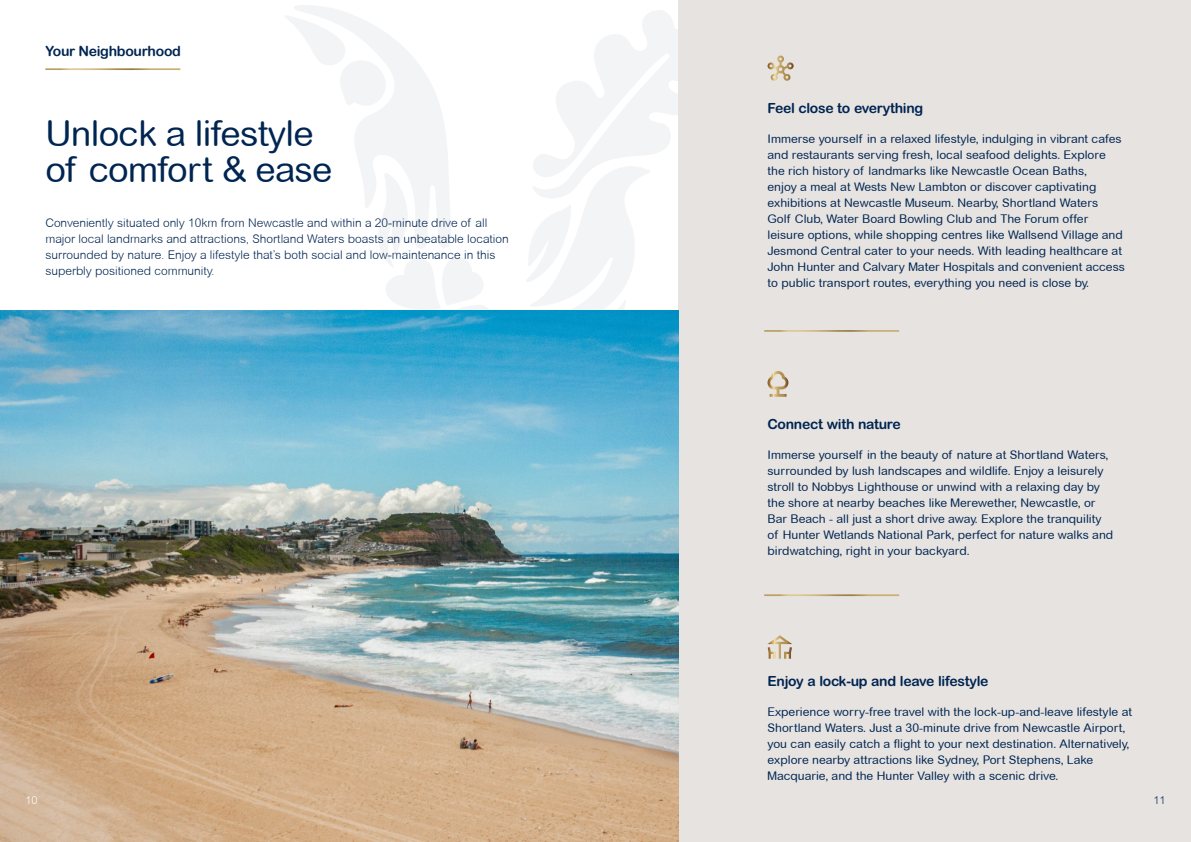
<style>
.page{position:relative;width:1191px;height:842px;background:#fff}
.page>*{position:absolute;margin:0;border:0;box-sizing:border-box;transform-origin:0 0}
.t1{font:36px/36px "Arial Rounded MT";letter-spacing:-.02em;color:#002551}
.t2{font:700 14px "Arial Rounded MT Std";letter-spacing:-.02em;color:#002551}
.t3{font:14px "Arial Rounded MT Bold";letter-spacing:-.02em;color:#002551}
.t4{font:12px/16px "Arial Rounded MT";color:#002551}
.t5{font:300 12px/16px "Arial Rounded MT";color:#002551}
.t6{font:300 11px "Arial Rounded MT";color:#fff}
.t7{font:300 11px "Arial Rounded MT";color:#002551}
</style>
<div class="page">
<svg style="left:650px;top:10px;width:28px;height:144px;fill:#f3f4f6"></svg>
<svg style="left:284px;top:5px;width:366px;height:306px"></svg>
<div style="left:678px;top:0;width:513px;height:842px;background:#e7e3e1"></div>
<hr style="left:764px;top:330px;width:135px;height:2px;background:#fff">
<img style="left:0;top:311px;width:678px;height:531px">
<svg style="left:767px;top:56px;width:26px;height:25px"></svg>
<svg style="left:767px;top:371px;width:21px;height:26px"></svg>
<svg style="left:767px;top:635px;width:25px;height:24px"></svg>
<hr style="left:764px;top:594px;width:135px;height:2px;background:#fff">
<p class="t3" style="left:45px;top:42px;width:137px">Your Neighbourhood</p>
<h1 class="t1" style="left:45px;top:115px;width:289px">Unlock a lifestyle of comfort &amp; ease</h1>
<p class="t5" style="left:45px;top:214px;width:465px">Conveniently situated only 10km from Newcastle and within a 20-minute drive of all major local landmarks and attractions, Shortland Waters boasts an unbeatable location surrounded by nature. Enjoy a lifestyle that’s both social and low-maintenance in this superbly positioned community.</p>
<p class="t2" style="left:767px;top:100px;width:157px">Feel close to everything</p>
<p class="t4" style="left:767px;top:131px;width:359px">Immerse yourself in a relaxed lifestyle, indulging in vibrant cafes and restaurants serving fresh, local seafood delights. Explore the rich history of landmarks like Newcastle Ocean Baths,<br>enjoy a meal at Wests New Lambton or discover captivating exhibitions at Newcastle Museum. Nearby, Shortland Waters<br>Golf Club, Water Board Bowling Club and The Forum offer leisure options, while shopping centres like Wallsend Village and Jesmond Central cater to your needs. With leading healthcare at John Hunter and Calvary Mater Hospitals and convenient access to public transport routes, everything you need is close by.</p>
<p class="t2" style="left:767px;top:416px;width:135px">Connect with nature</p>
<p class="t4" style="left:767px;top:447px;width:347px">Immerse yourself in the beauty of nature at Shortland Waters, surrounded by lush landscapes and wildlife. Enjoy a leisurely stroll to Nobbys Lighthouse or unwind with a relaxing day by the shore at nearby beaches like Merewether, Newcastle, or Bar Beach - all just a short drive away. Explore the tranquility of Hunter Wetlands National Park, perfect for nature walks and birdwatching, right in your backyard.</p>
<p class="t2" style="left:767px;top:672px;width:222px">Enjoy a lock-up and leave lifestyle</p>
<p class="t4" style="left:767px;top:704px;width:366px">Experience worry-free travel with the lock-up-and-leave lifestyle at Shortland Waters. Just a 30-minute drive from Newcastle Airport, you can easily catch a flight to your next destination. Alternatively, explore nearby attractions like Sydney, Port Stephens, Lake Macquarie, and the Hunter Valley with a scenic drive.</p>
<p class="t6" style="left:25px;top:794px;width:14px">10</p>
<p class="t7" style="left:1153px;top:794px;width:14px">11</p>
</div>
